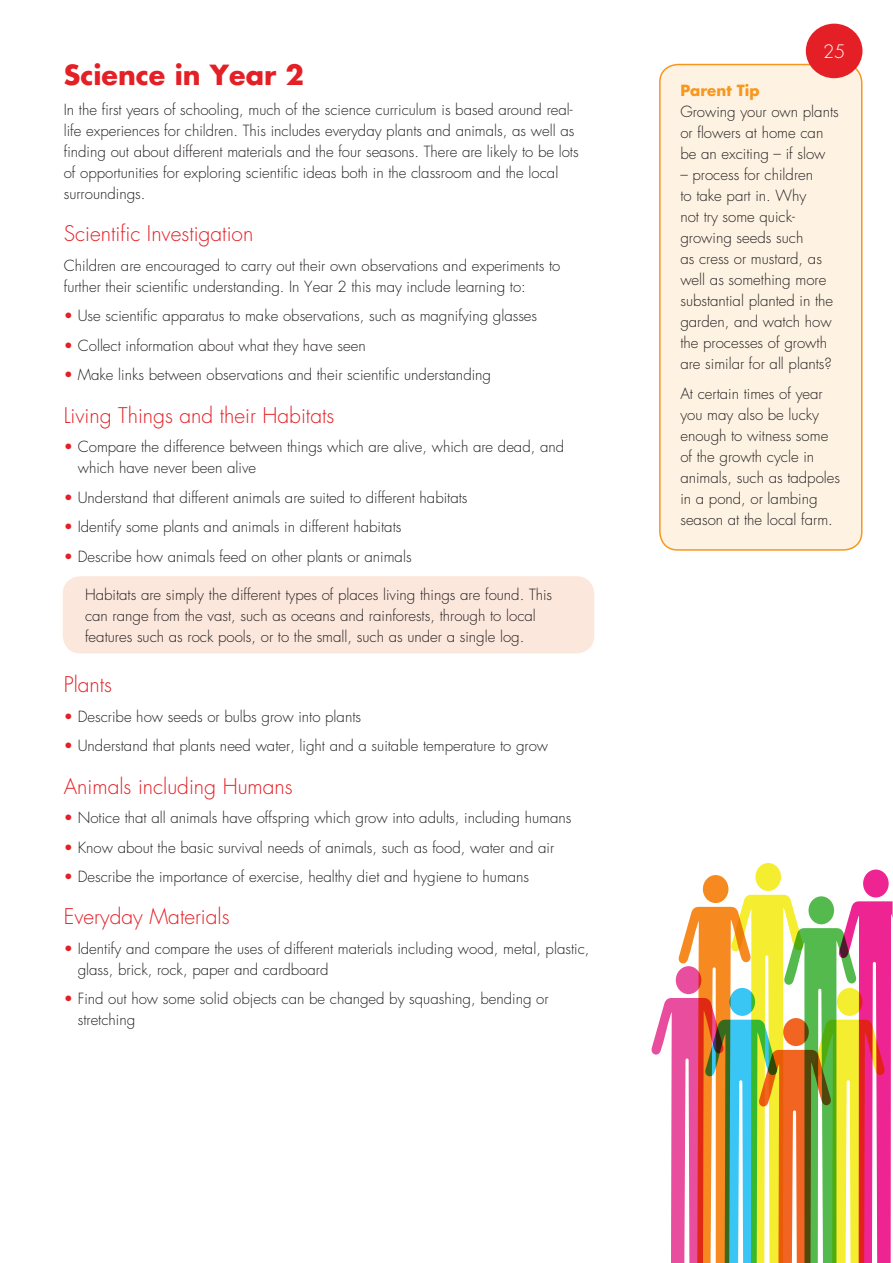
<style>
.page{position:relative;width:893px;height:1263px;background:#fff}
.page>*{position:absolute;margin:0;border:0;box-sizing:border-box;transform-origin:0 0}
.t1{font:700 27px "Futura";color:#e41f25}
.t2{font:300 21px "Futura";color:#e41f25}
.t3{font:300 18px "Futura";color:#fff}
.List_Paragraph{font:300 15px/21px "Futura";color:#231f20}
.s1{color:#e41f25}
.s2{font-weight:700;color:#f7971d}
</style>
<div class="page">
<div style="left:660px;top:65px;width:202px;height:485px;background:#fef3e3;border-radius:18px"></div>
<div style="left:659px;top:64px;width:203px;height:487px;border:2px solid #f7971d;border-radius:18px"></div>
<div style="left:63px;top:576px;width:531px;height:77px;background:#fce7dc;border-radius:18px"></div>
<div style="left:806px;top:24px;width:56px;height:54px;background:#e41f25;border-radius:50%"></div>
<svg style="left:651px;top:863px;width:242px;height:400px"></svg>
<p class="t1" style="left:64px;top:57px;width:242px">Science in Year 2</p>
<p class="List_Paragraph" style="left:64px;top:99px;width:516px">In the first years of schooling, much of the science curriculum is based around real&shy;life experiences for children. This includes everyday plants and animals, as well as finding out about different materials and the four seasons. There are likely to be lots of opportunities for exploring scientific ideas both in the classroom and the local surroundings.</p>
<p class="t2" style="left:64px;top:220px;width:191px">Scientific Investigation</p>
<p class="List_Paragraph" style="left:64px;top:255px;width:498px">Children are encouraged to carry out their own observations and experiments to further their scientific understanding. In Year 2 this may include learning to:</p>
<p class="List_Paragraph" style="left:64px;top:305px;width:475px"><span class="s1">•</span> Use scientific apparatus to make observations, such as magnifying glasses</p>
<p class="List_Paragraph" style="left:64px;top:335px;width:303px"><span class="s1">•</span> Collect information about what they have seen</p>
<p class="List_Paragraph" style="left:64px;top:364px;width:429px"><span class="s1">•</span> Make links between observations and their scientific understanding</p>
<p class="t2" style="left:64px;top:401px;width:272px">Living Things and their Habitats</p>
<p class="List_Paragraph" style="left:78px;top:436px;width:488px;text-indent:-14px"><span class="s1">•</span> Compare the difference between things which are alive, which are dead, and which have never been alive</p>
<p class="List_Paragraph" style="left:64px;top:487px;width:405px"><span class="s1">•</span> Understand that different animals are suited to different habitats</p>
<p class="List_Paragraph" style="left:64px;top:516px;width:339px"><span class="s1">•</span> Identify some plants and animals in different habitats</p>
<p class="List_Paragraph" style="left:64px;top:546px;width:349px"><span class="s1">•</span> Describe how animals feed on other plants or animals</p>
<p class="List_Paragraph" style="left:85px;top:584px;width:469px">Habitats are simply the different types of places living things are found. This can range from the vast, such as oceans and rainforests, through to local features such as rock pools, or to the small, such as under a single log.</p>
<p class="t2" style="left:64px;top:671px;width:50px">Plants</p>
<p class="List_Paragraph" style="left:64px;top:706px;width:299px"><span class="s1">•</span> Describe how seeds or bulbs grow into plants</p>
<p class="List_Paragraph" style="left:64px;top:735px;width:486px"><span class="s1">•</span> Understand that plants need water, light and a suitable temperature to grow</p>
<p class="t2" style="left:64px;top:772px;width:231px">Animals including Humans</p>
<p class="List_Paragraph" style="left:64px;top:807px;width:509px"><span class="s1">•</span> Notice that all animals have offspring which grow into adults, including humans</p>
<p class="List_Paragraph" style="left:64px;top:837px;width:492px"><span class="s1">•</span> Know about the basic survival needs of animals, such as food, water and air</p>
<p class="List_Paragraph" style="left:64px;top:866px;width:467px"><span class="s1">•</span> Describe the importance of exercise, healthy diet and hygiene to humans</p>
<p class="t2" style="left:64px;top:903px;width:167px">Everyday Materials</p>
<p class="List_Paragraph" style="left:78px;top:938px;width:513px;text-indent:-14px"><span class="s1">•</span> Identify and compare the uses of different materials including wood, metal, plastic, glass, brick, rock, paper and cardboard</p>
<p class="List_Paragraph" style="left:78px;top:989px;width:472px;text-indent:-14px"><span class="s1">•</span> Find out how some solid objects can be changed by squashing, bending or stretching</p>
<p class="t3" style="left:823px;top:40px;width:24px">25</p>
<p class="List_Paragraph" style="left:680px;top:81px;width:160px"><span class="s2">Parent Tip<br></span>Growing your own plants or flowers at home can be an exciting – if slow</p>
<p class="List_Paragraph" style="left:680px;top:165px;width:154px">– process for children<br>to take part in. Why<br>not try some quick&shy;growing seeds such<br>as cress or mustard, as well as something more substantial planted in the garden, and watch how the processes of growth are similar for all plants?</p>
<p class="List_Paragraph" style="left:680px;top:383px;width:161px">At certain times of year you may also be lucky enough to witness some of the growth cycle in animals, such as tadpoles in a pond, or lambing season at the local farm.</p>
</div>
